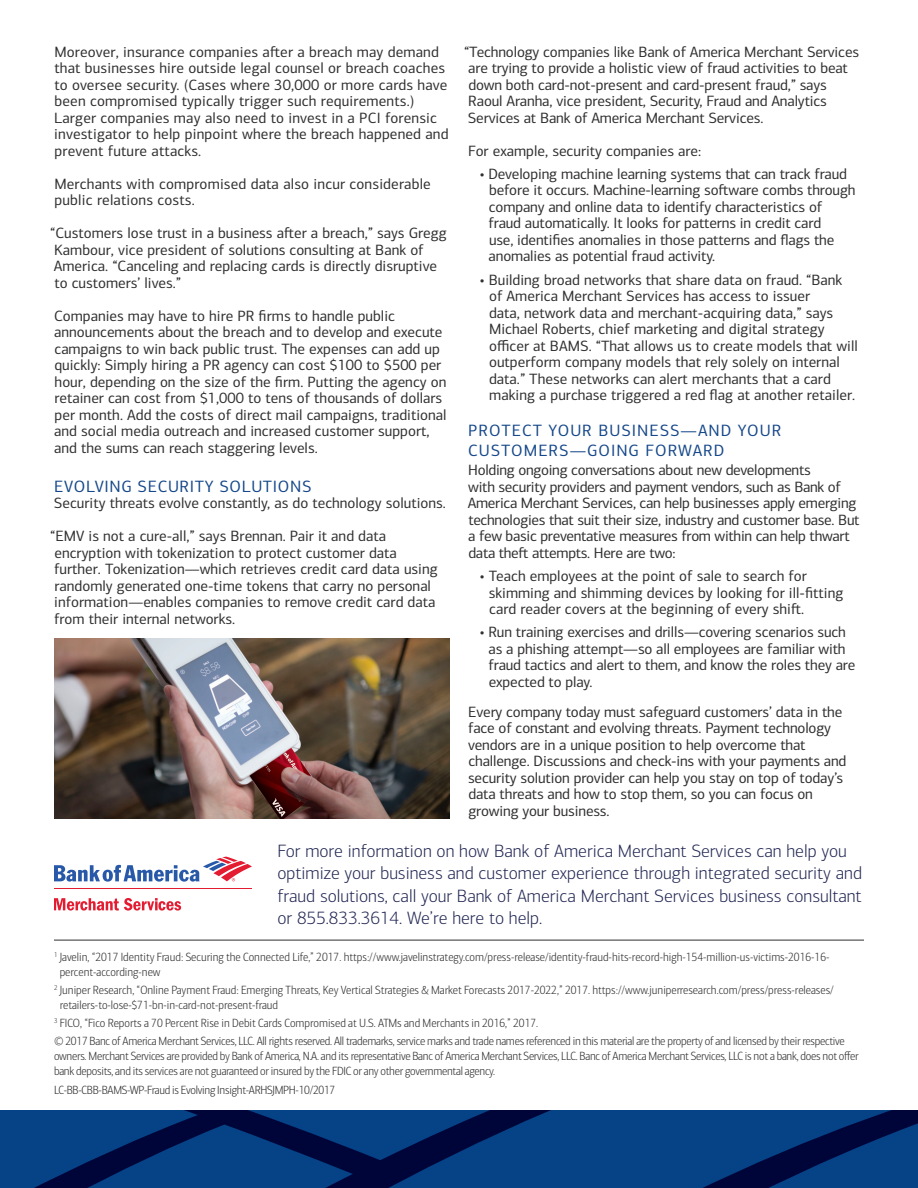
<style>
.page{position:relative;width:918px;height:1188px;background:#fff}
.page>*{position:absolute;margin:0;border:0;box-sizing:border-box;transform-origin:0 0}
.Pull_quote{font:300 18px/22.5px "Connections";color:#232854}
.subhead{font:16.5px/19.5px "Connections";letter-spacing:.06em;color:#16488a}
.subhead-2{font:16.5px "Connections";letter-spacing:.04em;color:#16488a}
.t1{font:15px/16.5px "Connections";color:#312f30}
.t2{font:15px/16.5px "Connections";letter-spacing:-.02em;color:#312f30}
.Footnotes{font:300 12px/15px "Connections Cond";color:#312f30}
.Footnotes-2{font:300 12px/15px "Connections Cond";letter-spacing:-.02em;color:#312f30}
</style>
<div class="page">
<svg style="left:0;top:1110px;width:918px;height:78px;background:#033374"></svg>
<hr style="left:54px;top:940px;width:810px;height:1px;background:#312f30">
<img style="left:54px;top:639px;width:396px;height:179px">
<hr style="left:54px;top:888px;width:198px;height:1px;background:#e41c32">
<svg style="left:54px;top:898px;width:127px;height:13px"></svg>
<svg style="left:54px;top:857px;width:198px;height:25px"></svg>
<p class="t1" style="left:54px;top:43px;width:396px">Moreover, insurance companies after a breach may demand that businesses hire outside legal counsel or breach coaches to oversee security. (Cases where 30,000 or more cards have been compromised typically trigger such requirements.)<br>Larger companies may also need to invest in a PCI forensic investigator to help pinpoint where the breach happened and prevent future attacks.</p>
<p class="t1" style="left:54px;top:175px;width:378px">Merchants with compromised data also incur considerable public relations costs.</p>
<p class="t1" style="left:50px;top:225px;width:398px">“Customers lose trust in a business after a breach,” says Gregg Kambour, vice president of solutions consulting at Bank of America. “Canceling and replacing cards is directly disruptive to customers’ lives.”</p>
<p class="t1" style="left:54px;top:307px;width:394px">Companies may have to hire PR firms to handle public announcements about the breach and to develop and execute campaigns to win back public trust. The expenses can add up quickly: Simply hiring a PR agency can cost $100 to $500 per hour, depending on the size of the firm. Putting the agency on retainer can cost from $1,000 to tens of thousands of dollars per month. Add the costs of direct mail campaigns, traditional and social media outreach and increased customer support, and the sums can reach staggering levels.</p>
<p class="subhead-2" style="left:54px;top:476px;width:259px">EVOLVING SECURITY SOLUTIONS</p>
<p class="t1" style="left:54px;top:495px;width:394px">Security threats evolve constantly, as do technology solutions.</p>
<p class="t1" style="left:50px;top:528px;width:389px">“EMV is not a cure-all,” says Brennan. Pair it and data encryption with tokenization to protect customer data further. Tokenization—which retrieves credit card data using randomly generated one-time tokens that carry no personal information—enables companies to remove credit card data from their internal networks.</p>
<p class="t1" style="left:464px;top:43px;width:396px">“Technology companies like Bank of America Merchant Services are trying to provide a holistic view of fraud activities to beat down both card-not-present and card-present fraud,” says Raoul Aranha, vice president, Security, Fraud and Analytics Services at Bank of America Merchant Services.</p>
<p class="t1" style="left:468px;top:142px;width:234px">For example, security companies are:</p>
<p class="t1" style="left:488px;top:165px;width:369px;text-indent:-9px">• Developing machine learning systems that can track fraud before it occurs. Machine-learning software combs through company and online data to identify characteristics of fraud automatically. It looks for patterns in credit card<br>use, identifies anomalies in those patterns and flags the anomalies as potential fraud activity.</p>
<p class="t1" style="left:489px;top:271px;width:370px;text-indent:-9px">• Building broad networks that share data on fraud. “Bank of America Merchant Services has access to issuer<br>data, network data and merchant-acquiring data,” says Michael Roberts, chief marketing and digital strategy officer at BAMS. “That allows us to create models that will outperform company models that rely solely on internal data.” These networks can alert merchants that a card making a purchase triggered a red flag at another retailer.</p>
<p class="subhead" style="left:468px;top:421px;width:315px">PROTECT YOUR BUSINESS—AND YOUR<br>CUSTOMERS—GOING FORWARD</p>
<p class="t2" style="left:468px;top:462px;width:393px">Holding ongoing conversations about new developments<br>with security providers and payment vendors, such as Bank of America Merchant Services, can help businesses apply emerging technologies that suit their size, industry and customer base. But a few basic preventative measures from within can help thwart data theft attempts. Here are two:</p>
<p class="t1" style="left:489px;top:568px;width:356px;text-indent:-9px">• Teach employees at the point of sale to search for skimming and shimming devices by looking for ill-fitting card reader covers at the beginning of every shift.</p>
<p class="t1" style="left:488px;top:624px;width:369px;text-indent:-9px">• Run training exercises and drills—covering scenarios such as a phishing attempt—so all employees are familiar with fraud tactics and alert to them, and know the roles they are expected to play.</p>
<p class="t1" style="left:468px;top:703px;width:380px">Every company today must safeguard customers’ data in the face of constant and evolving threats. Payment technology vendors are in a unique position to help overcome that challenge. Discussions and check-ins with your payments and security solution provider can help you stay on top of today’s data threats and how to stop them, so you can focus on growing your business.</p>
<p class="Pull_quote" style="left:278px;top:839px;width:586px">For more information on how Bank of America Merchant Services can help you optimize your business and customer experience through integrated security and fraud solutions, call your Bank of America Merchant Services business consultant or 855.833.3614. We’re here to help.</p>
<p class="Footnotes" style="left:60px;top:949px;width:771px;text-indent:-6px"><sup>1</sup> Javelin, “2017 Identity Fraud: Securing the Connected Life,” 2017. https://www.javelinstrategy.com/press-release/identity-fraud-hits-record-high-154-million-us-victims-2016-16- percent-according-new</p>
<p class="Footnotes" style="left:60px;top:983px;width:776px;text-indent:-6px"><sup>2</sup> Juniper Research, “Online Payment Fraud: Emerging Threats, Key Vertical Strategies &amp; Market Forecasts 2017-2022,” 2017. https://www.juniperresearch.com/press/press-releases/ retailers-to-lose-$71-bn-in-card-not-present-fraud</p>
<p class="Footnotes" style="left:54px;top:1016px;width:486px"><sup>3</sup> FICO, “Fico Reports a 70 Percent Rise in Debit Cards Compromised at U.S. ATMs and Merchants in 2016,” 2017.</p>
<p class="Footnotes-2" style="left:54px;top:1034px;width:806px">© 2017 Banc of America Merchant Services, LLC. All rights reserved. All trademarks, service marks and trade names referenced in this material are the property of and licensed by their respective owners. Merchant Services are provided by Bank of America, N.A. and its representative Banc of America Merchant Services, LLC. Banc of America Merchant Services, LLC is not a bank, does not offer bank deposits, and its services are not guaranteed or insured by the FDIC or any other governmental agency.</p>
<p class="Footnotes-2" style="left:54px;top:1082px;width:283px">LC-BB-CBB-BAMS-WP-Fraud is Evolving Insight-ARHSJMPH-10/2017</p>
</div>
